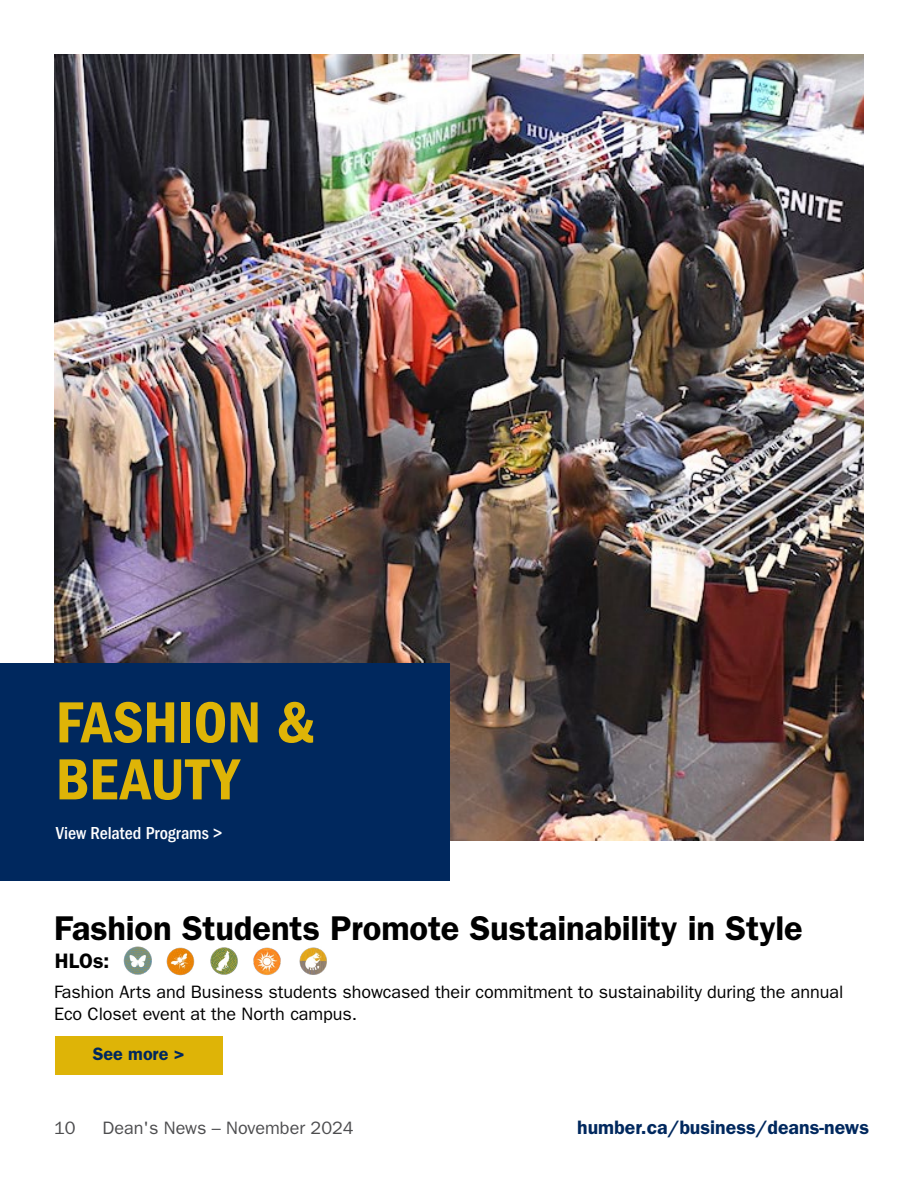
<style>
.page{position:relative;width:918px;height:1188px;background:#fff}
.page>*{position:absolute;margin:0;border:0;box-sizing:border-box;transform-origin:0 0}
.heading_-_h1{font:60px/57px "ITC Franklin Gothic Std Dm Cd";letter-spacing:-.005em;color:#deb407}
.subheading_-_h2{font:600 34.5px "ITC Franklin Gothic Std";letter-spacing:-.005em;color:#000}
.HLOs_-_H2{font:600 21px "ITC Franklin Gothic Std";color:#000}
.t1{font:600 19.5px "ITC Franklin Gothic Std";color:#00285e}
.body_-_p{font:18px/22.5px "ITC Franklin Gothic Std";letter-spacing:-.005em;color:#000}
.t2{font:18px "ITC Franklin Gothic Std";color:#4d4d4f}
.AOI_links_-_p{font:500 condensed 18px "ITC Franklin Gothic Std";color:#fff}
.see_more_links_-_p{font:600 18px "ITC Franklin Gothic Std";letter-spacing:-.005em;color:#00285e}
</style>
<div class="page">
<img style="left:55px;top:54px;width:809px;height:786px">
<div style="left:0;top:663px;width:450px;height:217px;background:#00285e"></div>
<img style="left:123px;top:947px;width:29px;height:28px">
<img style="left:166px;top:947px;width:29px;height:28px">
<img style="left:210px;top:947px;width:28px;height:28px">
<img style="left:253px;top:947px;width:28px;height:28px">
<img style="left:299px;top:947px;width:28px;height:28px">
<div style="left:55px;top:1036px;width:167px;height:39px;background:#deb407"></div>
<h1 class="heading_-_h1" style="left:56px;top:694px;width:261px">FASHION &amp;<br>BEAUTY</h1>
<p class="AOI_links_-_p" style="left:56px;top:823px;width:168px">View Related Programs &gt;</p>
<h2 class="subheading_-_h2" style="left:54px;top:907px;width:750px">Fashion Students Promote Sustainability in Style</h2>
<p class="HLOs_-_H2" style="left:55px;top:949px;width:56px">HLOs:</p>
<p class="body_-_p" style="left:54px;top:981px;width:791px">Fashion Arts and Business students showcased their commitment to sustainability during the annual<br>Eco Closet event at the North campus.</p>
<p class="see_more_links_-_p" style="left:93px;top:1043px;width:93px">See more &gt;</p>
<p class="t2" style="left:54px;top:1117px;width:23px">10</p>
<p class="t2" style="left:103px;top:1117px;width:253px">Dean's News – November 2024</p>
<p class="t1" style="left:577px;top:1116px;width:293px">humber.ca/business/deans-news</p>
</div>
